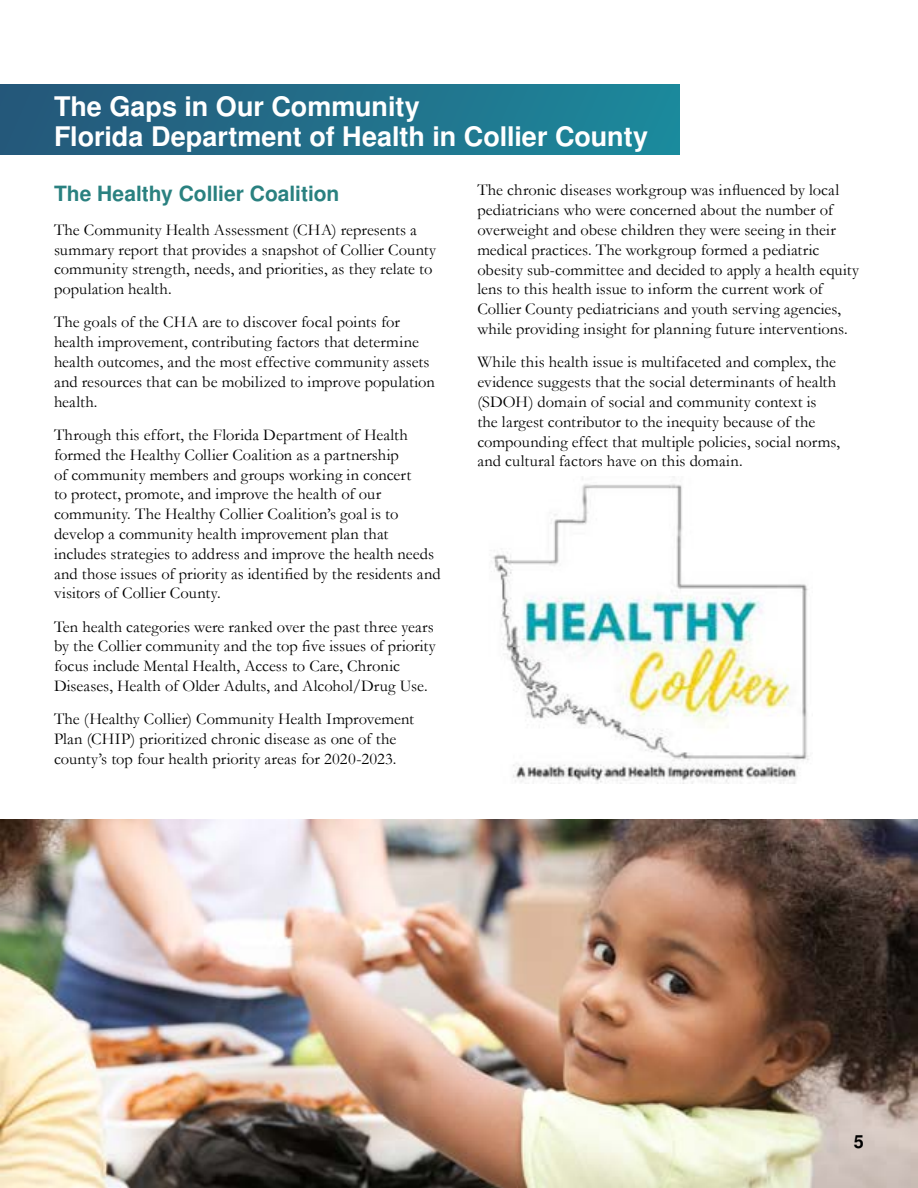
<style>
.page{position:relative;width:918px;height:1188px;background:#fff}
.page>*{position:absolute;margin:0;border:0;box-sizing:border-box;transform-origin:0 0}
.t1{font:700 27px/30px "Free Sans";color:#fff}
.t2{font:700 21px "Free Sans";color:#2a8180}
.t3{font:700 18px "Free Sans";color:#000}
.t4{font:16.5px/19.8px "Garamond";letter-spacing:.005em;color:#000}
</style>
<div class="page">
<img style="left:491px;top:476px;width:318px;height:307px">
<div style="left:0;top:84px;width:679px;height:70px;background:linear-gradient(to right,#265779,#1d899c)"></div>
<img style="left:0;top:819px;width:918px;height:369px">
<h1 class="t1" style="left:54px;top:92px;width:596px">The Gaps in Our Community<br>Florida Department of Health in Collier County</h1>
<p class="t2" style="left:54px;top:179px;width:287px">The Healthy Collier Coalition</p>
<p class="t4" style="left:54px;top:219px;width:384px">The Community Health Assessment (CHA) represents a summary report that provides a snapshot of Collier County community strength, needs, and priorities, as they relate to population health.</p>
<p class="t4" style="left:54px;top:312px;width:382px">The goals of the CHA are to discover focal points for health improvement, contributing factors that determine health outcomes, and the most effective community assets and resources that can be mobilized to improve population health.</p>
<p class="t4" style="left:54px;top:424px;width:388px">Through this effort, the Florida Department of Health formed the Healthy Collier Coalition as a partnership<br>of community members and groups working in concert<br>to protect, promote, and improve the health of our community. The Healthy Collier Coalition’s goal is to develop a community health improvement plan that includes strategies to address and improve the health needs and those issues of priority as identified by the residents and visitors of Collier County.</p>
<p class="t4" style="left:54px;top:616px;width:383px">Ten health categories were ranked over the past three years by the Collier community and the top five issues of priority focus include Mental Health, Access to Care, Chronic Diseases, Health of Older Adults, and Alcohol/Drug Use.</p>
<p class="t4" style="left:54px;top:709px;width:362px">The (Healthy Collier) Community Health Improvement<br>Plan (CHIP) prioritized chronic disease as one of the county’s top four health priority areas for 2020-2023.</p>
<p class="t4" style="left:477px;top:180px;width:383px">The chronic diseases workgroup was influenced by local pediatricians who were concerned about the number of overweight and obese children they were seeing in their medical practices. The workgroup formed a pediatric obesity sub-committee and decided to apply a health equity lens to this health issue to inform the current work of Collier County pediatricians and youth serving agencies, while providing insight for planning future interventions.</p>
<p class="t4" style="left:477px;top:352px;width:364px">While this health issue is multifaceted and complex, the evidence suggests that the social determinants of health (SDOH) domain of social and community context is the largest contributor to the inequity because of the compounding effect that multiple policies, social norms, and cultural factors have on this domain.</p>
<p class="t3" style="left:854px;top:1129px;width:12px">5</p>
</div>
